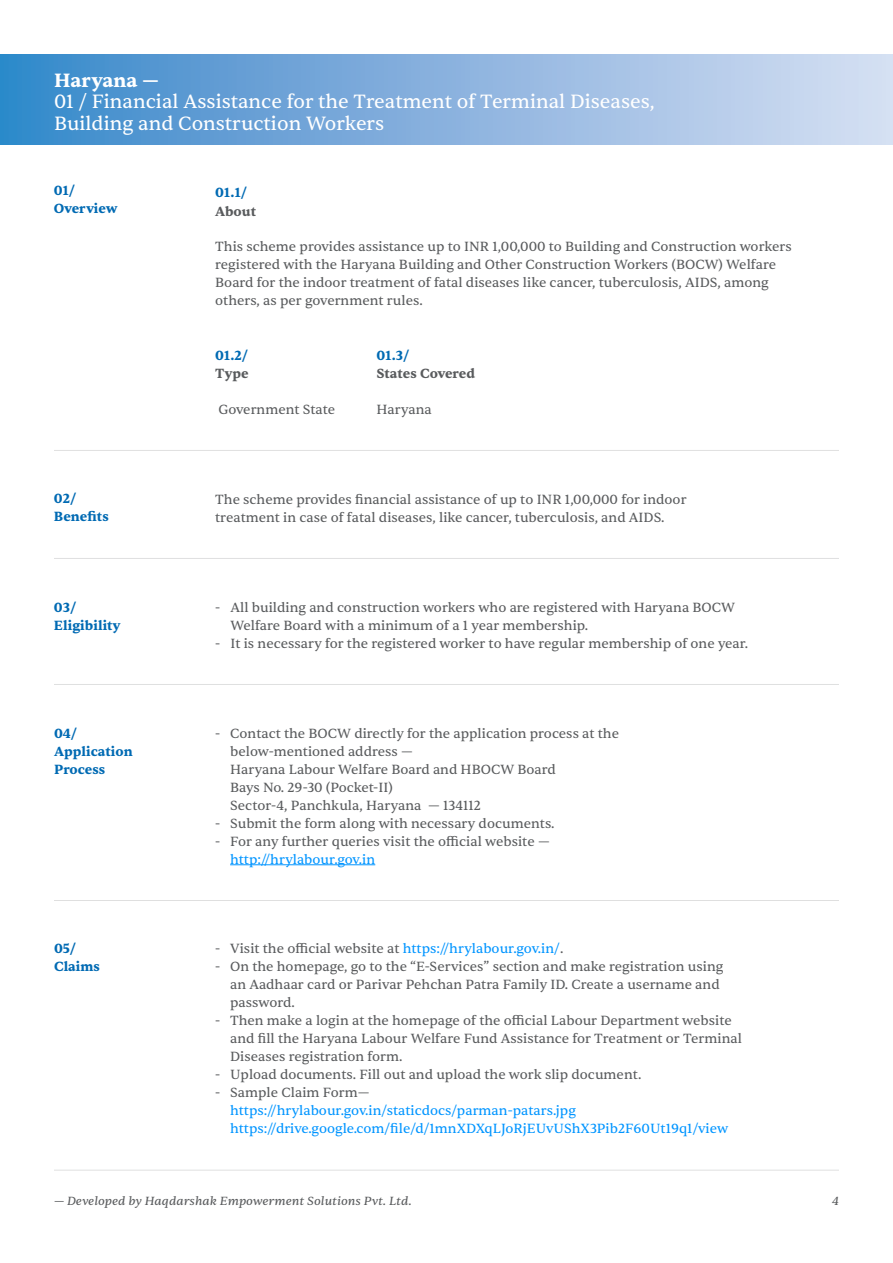
<style>
.page{position:relative;width:893px;height:1263px;background:#fff}
.page>*{position:absolute;margin:0;border:0;box-sizing:border-box;transform-origin:0 0}
.t1{font:19.5px/21.3px "Sentient";color:#fff}
.t2{font:700 19.5px "Sentient";color:#fff}
.t3{font:13.5px/18px "Sentient";color:#595b5d}
.t4{font:13.5px/18px "Sentient";color:#0195ff}
.t5{font:700 13.5px/18px "Sentient";color:#006ab3}
.t6{font:700 13.5px "Sentient";color:#595b5d}
.t7{font:italic 12px "Sentient";color:#595b5d}
.s1{color:#0195ff}
</style>
<div class="page">
<hr style="left:54px;top:1170px;width:785px;height:1px;background:#595b5d">
<hr style="left:54px;top:450px;width:785px;height:1px;background:#595b5d">
<hr style="left:54px;top:558px;width:785px;height:1px;background:#595b5d">
<hr style="left:54px;top:684px;width:785px;height:1px;background:#595b5d">
<hr style="left:54px;top:900px;width:785px;height:1px;background:#595b5d">
<hr style="left:230px;top:864px;width:145px;height:1px;background:#0195ff">
<img style="left:0;top:55px;width:893px;height:89px">
<h1 class="t2" style="left:54px;top:68px;width:107px">Haryana —</h1>
<h1 class="t1" style="left:54px;top:91px;width:602px">01 / Financial Assistance for the Treatment of Terminal Diseases,<br>Building and Construction Workers</h1>
<p class="t5" style="left:54px;top:182px;width:65px">01/<br>Overview</p>
<p class="t5" style="left:215px;top:184px;width:34px">01.1/</p>
<p class="t6" style="left:215px;top:203px;width:42px">About</p>
<p class="t3" style="left:215px;top:238px;width:578px">This scheme provides assistance up to INR 1,00,000 to Building and Construction workers registered with the Haryana Building and Other Construction Workers (BOCW) Welfare Board for the indoor treatment of fatal diseases like cancer, tuberculosis, AIDS, among others, as per government rules.</p>
<p class="t5" style="left:215px;top:346px;width:35px">01.2/</p>
<p class="t6" style="left:215px;top:365px;width:35px">Type</p>
<p class="t5" style="left:376px;top:346px;width:35px">01.3/</p>
<p class="t6" style="left:376px;top:365px;width:100px">States Covered</p>
<p class="t3" style="left:218px;top:400px;width:118px">Government State</p>
<p class="t3" style="left:376px;top:400px;width:57px">Haryana</p>
<p class="t5" style="left:54px;top:490px;width:56px">02/<br>Benefits</p>
<p class="t3" style="left:215px;top:491px;width:473px">The scheme provides financial assistance of up to INR 1,00,000 for indoor treatment in case of fatal diseases, like cancer, tuberculosis, and AIDS.</p>
<p class="t5" style="left:54px;top:599px;width:68px">03/<br>Eligibility</p>
<p class="t3" style="left:215px;top:599px;width:7px">-</p>
<p class="t3" style="left:215px;top:635px;width:7px">-</p>
<p class="t3" style="left:230px;top:599px;width:519px">All building and construction workers who are registered with Haryana BOCW<br>Welfare Board with a minimum of a 1 year membership.<br>It is necessary for the registered worker to have regular membership of one year.</p>
<p class="t5" style="left:54px;top:725px;width:80px">04/<br>Application<br>Process</p>
<p class="t3" style="left:215px;top:725px;width:7px">-</p>
<p class="t3" style="left:215px;top:815px;width:7px">- -</p>
<p class="t3" style="left:230px;top:725px;width:390px">Contact the BOCW directly for the application process at the below-mentioned address —<br>Haryana Labour Welfare Board and HBOCW Board<br>Bays No. 29-30 (Pocket-II)<br>Sector-4, Panchkula, Haryana — 134112<br>Submit the form along with necessary documents.<br>For any further queries visit the official website —</p>
<p class="t4" style="left:230px;top:851px;width:147px">http://hrylabour.gov.in</p>
<p class="t5" style="left:54px;top:940px;width:48px">05/<br>Claims</p>
<p class="t3" style="left:215px;top:940px;width:7px">- -</p>
<p class="t3" style="left:215px;top:1012px;width:7px">-</p>
<p class="t3" style="left:215px;top:1066px;width:7px">- -</p>
<p class="t3" style="left:230px;top:940px;width:513px">Visit the official website at <span class="s1">https://hrylabour.gov.in/</span>.<br>On the homepage, go to the “E-Services” section and make registration using an Aadhaar card or Parivar Pehchan Patra Family ID. Create a username and password.<br>Then make a login at the homepage of the official Labour Department website and fill the Haryana Labour Welfare Fund Assistance for Treatment or Terminal Diseases registration form.<br>Upload documents. Fill out and upload the work slip document.<br>Sample Claim Form—</p>
<p class="t4" style="left:230px;top:1102px;width:500px">https://hrylabour.gov.in/staticdocs/parman-patars.jpg https://drive.google.com/file/d/1mnXDXqLJoRjEUvUShX3Pib2F60Ut19q1/view</p>
<p class="t7" style="left:54px;top:1193px;width:359px">— Developed by Haqdarshak Empowerment Solutions Pvt. Ltd.</p>
<p class="t7" style="left:832px;top:1193px;width:8px">4</p>
</div>
